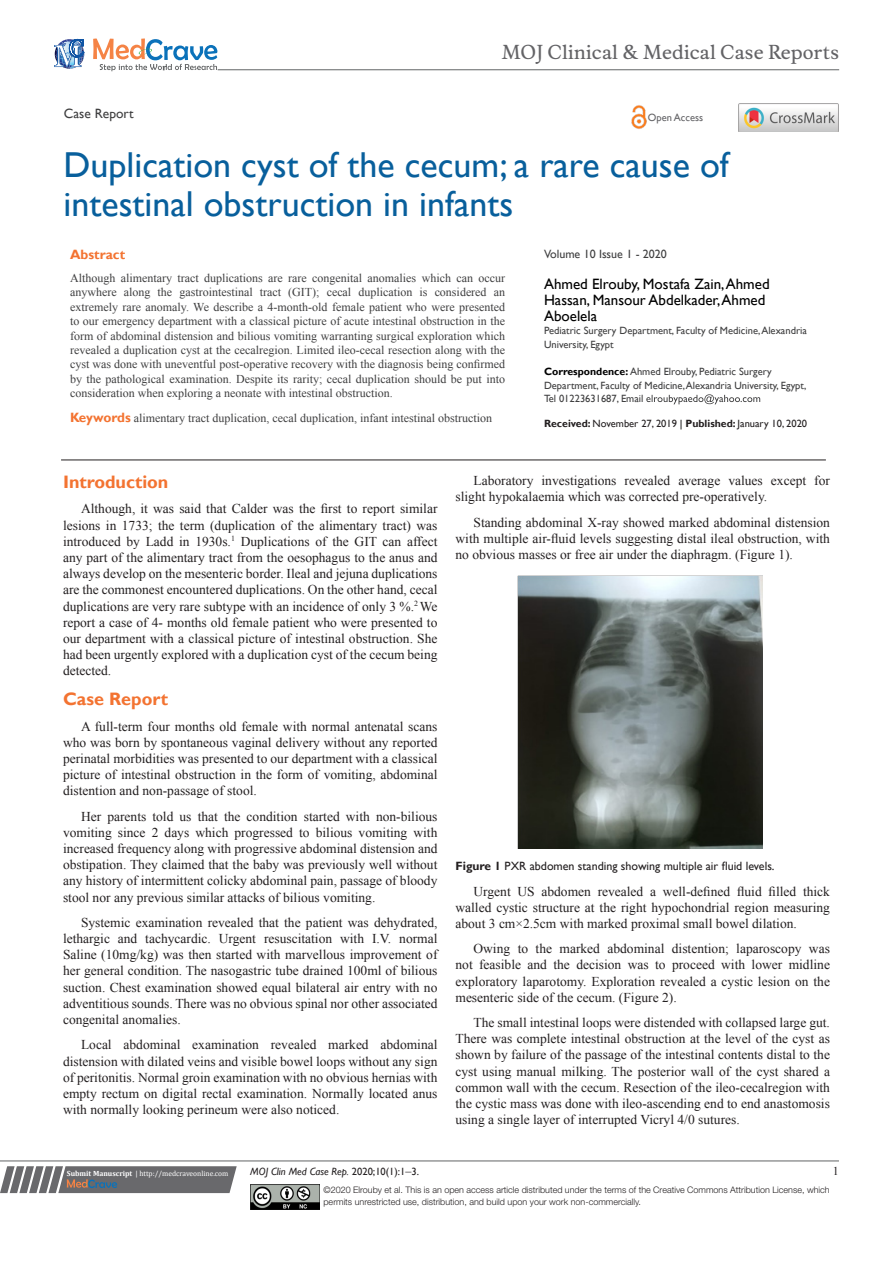
<style>
.page{position:relative;width:893px;height:1263px;background:#fff}
.page>*{position:absolute;margin:0;border:0;box-sizing:border-box;transform-origin:0 0}
.t1{font:36px/39px "Gill Sans";color:#085f9c}
.t2{font:18.6px "Musee";color:#636366}
.List_Paragraph{font:700 18px "Gill Sans";color:#f37331}
.t3{font:15px/16.2px "Gill Sans";color:#000}
.t4{font:13.5px/16.2px "Times New Roman";color:#231f20;text-align:justify}
.t5{font:13.5px "Gill Sans";color:#3e3e3f}
.t6{font:700 13.5px "Gill Sans";color:#f37331}
.List_Paragraph-2{font:12px/14.4px "Times New Roman";color:#3e3e3f;text-align:justify}
.t7{font:12px "Gill Sans";color:#231f20}
.t8{font:12px "Gill Sans";color:#3e3e3f}
.t9{font:12px "Times New Roman";color:#231f20}
.t10{font:10.5px/13.5px "Gill Sans";color:#3e3e3f}
.t11{font:10.5px "Gill Sans";color:#231f20}
.t12{font:italic 10.5px "Gill Sans";color:#231f20}
.t13{font:10.5px "Gill Sans";color:#636366}
.t14{font:300 9px/12px "Helvetica Neue LT Std";color:#231f20}
.t15{font:7.5px "Cambria";color:#fff}
.s1{font-weight:700;color:#000}
.s2{font-weight:700}
.s3{color:#000}
.s4{font-family:"Gill Sans";font-weight:700;font-size:13.5px;color:#f37331}
.s5{font-style:normal}
.s6{font-family:"Times New Roman";font-style:normal;font-size:12px}
</style>
<div class="page">
<svg style="left:0;top:1166px;width:237px;height:27px;background:#78787a"></svg>
<hr style="left:0;top:1161px;width:839px;height:1px;background:#626465">
<hr style="left:61px;top:460px;width:765px;height:1px;background:#231f20">
<img style="left:250px;top:1185px;width:69px;height:24px">
<svg style="left:646px;top:394px;width:114px;height:10px"></svg>
<svg style="left:54px;top:39px;width:30px;height:30px"></svg>
<svg style="left:93px;top:38px;width:124px;height:33px"></svg>
<hr style="left:218px;top:70px;width:621px;height:1px;background:#626465">
<img style="left:631px;top:105px;width:16px;height:24px">
<img style="left:739px;top:104px;width:99px;height:28px">
<img style="left:517px;top:575px;width:246px;height:274px">
<p class="t2" style="left:502px;top:41px;width:339px">MOJ Clinical &amp; Medical Case Reports</p>
<p class="t5" style="left:64px;top:105px;width:71px">Case Report</p>
<p class="t13" style="left:648px;top:112px;width:57px">Open Access</p>
<p class="t1" style="left:64px;top:146px;width:667px">Duplication cyst of the cecum; a rare cause of intestinal obstruction in infants</p>
<p class="t8" style="left:544px;top:247px;width:124px">Volume 10 Issue 1 - 2020</p>
<p class="t3" style="left:544px;top:276px;width:227px">Ahmed Elrouby, Mostafa Zain, Ahmed<br>Hassan, Mansour Abdelkader, Ahmed<br>Aboelela</p>
<p class="t10" style="left:544px;top:324px;width:264px">Pediatric Surgery Department, Faculty of Medicine, Alexandria<br>University, Egypt</p>
<p class="t10" style="left:544px;top:365px;width:264px"><span class="s1">Correspondence:</span> Ahmed Elrouby, Pediatric Surgery<br>Department, Faculty of Medicine, Alexandria University, Egypt,<br>Tel 01223631687, Email</p>
<p class="t11" style="left:544px;top:418px;width:265px"><span class="s2">Received:</span> November 27, 2019 <span class="s3">|</span> <span class="s2">Published:</span> January 10, 2020</p>
<p class="t6" style="left:70px;top:246px;width:57px">Abstract</p>
<p class="List_Paragraph-2" style="left:70px;top:271px;width:437px">Although alimentary tract duplications are rare congenital anomalies which can occur anywhere along the gastrointestinal tract (GIT); cecal duplication is considered an extremely rare anomaly. We describe a 4-month-old female patient who were presented to our emergency department with a classical picture of acute intestinal obstruction in the form of abdominal distension and bilious vomiting warranting surgical exploration which revealed a duplication cyst at the cecalregion. Limited ileo-cecal resection along with the cyst was done with uneventful post-operative recovery with the diagnosis being confirmed by the pathological examination. Despite its rarity; cecal duplication should be put into consideration when exploring a neonate with intestinal obstruction.</p>
<p class="List_Paragraph-2" style="left:70px;top:411px;width:424px"><span class="s4">Keywords</span> alimentary tract duplication, cecal duplication, infant intestinal obstruction</p>
<p class="List_Paragraph" style="left:63px;top:471px;width:107px">Introduction</p>
<p class="t4" style="left:63px;top:501px;width:376px;text-indent:18px">Although, it was said that Calder was the first to report similar lesions in 1733; the term (duplication of the alimentary tract) was introduced by Ladd in 1930s.<sup>1</sup> Duplications of the GIT can affect any part of the alimentary tract from the oesophagus to the anus and always develop on the mesenteric border. Ileal and jejuna duplications are the commonest encountered duplications. On the other hand, cecal duplications are very rare subtype with an incidence of only 3 %.<sup>2</sup> We report a case of 4- months old female patient who were presented to our department with a classical picture of intestinal obstruction. She had been urgently explored with a duplication cyst of the cecum being detected.</p>
<p class="List_Paragraph" style="left:63px;top:688px;width:107px">Case Report</p>
<p class="t4" style="left:63px;top:718px;width:376px;text-indent:18px">A full-term four months old female with normal antenatal scans who was born by spontaneous vaginal delivery without any reported perinatal morbidities was presented to our department with a classical picture of intestinal obstruction in the form of vomiting, abdominal distention and non-passage of stool.</p>
<p class="t4" style="left:63px;top:808px;width:376px;text-indent:18px">Her parents told us that the condition started with non-bilious vomiting since 2 days which progressed to bilious vomiting with increased frequency along with progressive abdominal distension and obstipation. They claimed that the baby was previously well without any history of intermittent colicky abdominal pain, passage of bloody stool nor any previous similar attacks of bilious vomiting.</p>
<p class="t4" style="left:63px;top:914px;width:376px;text-indent:18px">Systemic examination revealed that the patient was dehydrated, lethargic and tachycardic. Urgent resuscitation with I.V. normal Saline (10mg/kg) was then started with marvellous improvement of her general condition. The nasogastric tube drained 100ml of bilious suction. Chest examination showed equal bilateral air entry with no adventitious sounds. There was no obvious spinal nor other associated congenital anomalies.</p>
<p class="t4" style="left:63px;top:1036px;width:376px;text-indent:18px">Local abdominal examination revealed marked abdominal distension with dilated veins and visible bowel loops without any sign of peritonitis. Normal groin examination with no obvious hernias with empty rectum on digital rectal examination. Normally located anus with normally looking perineum were also noticed.</p>
<p class="t4" style="left:455px;top:472px;width:376px;text-indent:18px">Laboratory investigations revealed average values except for slight hypokalaemia which was corrected pre-operatively.</p>
<p class="t4" style="left:455px;top:514px;width:376px;text-indent:18px">Standing abdominal X-ray showed marked abdominal distension with multiple air-fluid levels suggesting distal ileal obstruction, with no obvious masses or free air under the diaphragm. (Figure 1).</p>
<p class="t7" style="left:455px;top:859px;width:321px"><span class="s2">Figure 1</span> PXR abdomen standing showing multiple air fluid levels.</p>
<p class="t4" style="left:455px;top:883px;width:376px;text-indent:18px">Urgent US abdomen revealed a well-defined fluid filled thick walled cystic structure at the right hypochondrial region measuring about 3 cm×2.5cm with marked proximal small bowel dilation.</p>
<p class="t4" style="left:455px;top:940px;width:376px;text-indent:18px">Owing to the marked abdominal distention; laparoscopy was not feasible and the decision was to proceed with lower midline exploratory laparotomy. Exploration revealed a cystic lesion on the mesenteric side of the cecum. (Figure 2).</p>
<p class="t4" style="left:455px;top:1014px;width:376px;text-indent:18px">The small intestinal loops were distended with collapsed large gut.<br>There was complete intestinal obstruction at the level of the cyst as shown by failure of the passage of the intestinal contents distal to the cyst using manual milking. The posterior wall of the cyst shared a common wall with the cecum. Resection of the ileo-cecalregion with the cystic mass was done with ileo-ascending end to end anastomosis using a single layer of interrupted Vicryl 4/0 sutures.</p>
<p class="t15" style="left:67px;top:1169px;width:163px"><span class="s2">Submit Manuscript</span> | http://medcraveonline.com</p>
<p class="t12" style="left:250px;top:1165px;width:170px">MOJ Clin Med Case Rep. <span class="s5">2020;10(1):1</span><span class="s6">‒</span><span class="s5">3.</span></p>
<p class="t9" style="left:833px;top:1163px;width:7px">1</p>
<p class="t14" style="left:323px;top:1183px;width:508px">©2020 Elrouby et al. This is an open access article distributed under the terms of the Creative Commons Attribution License, which permits unrestricted use, distribution, and build upon your work non-commercially.</p>
</div>
